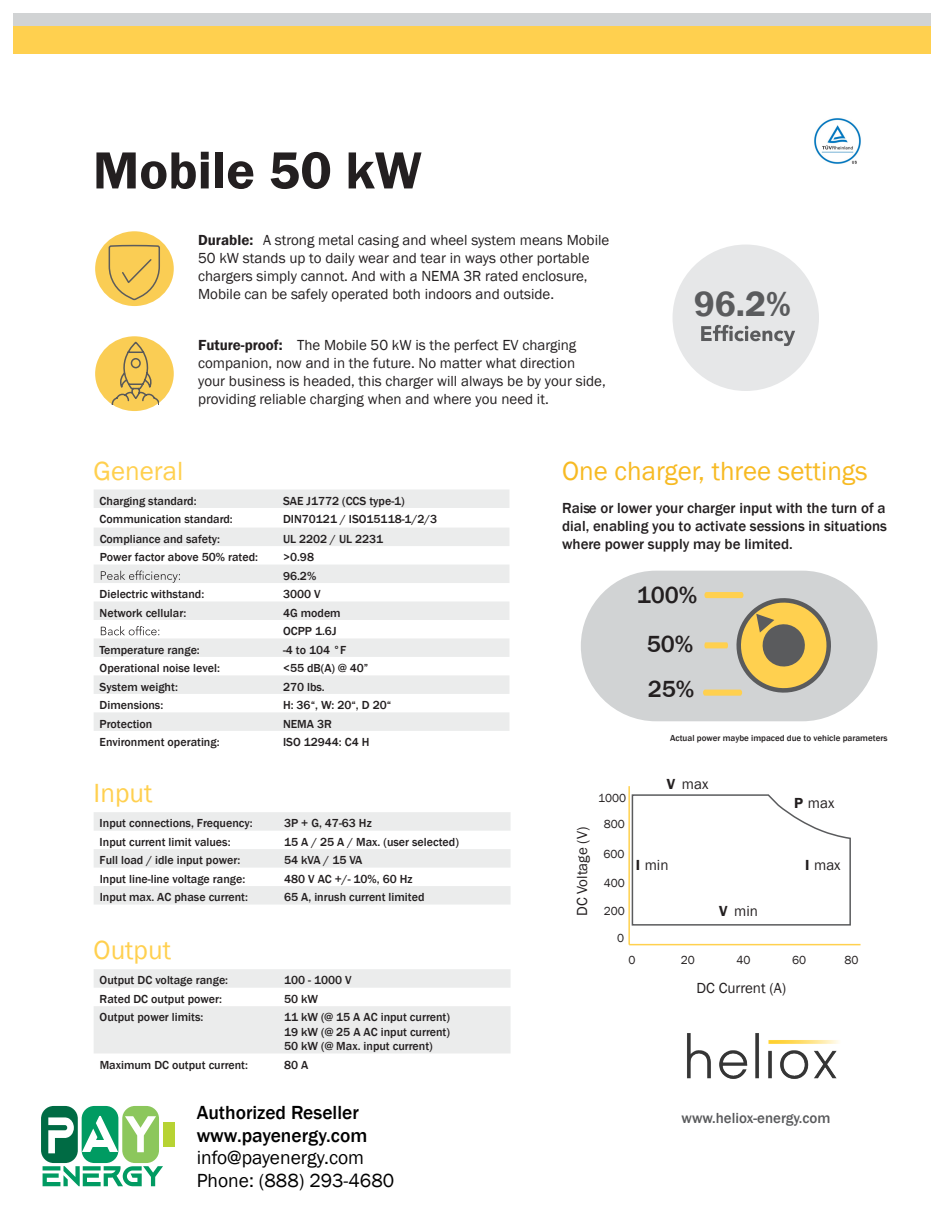
<style>
.page{position:relative;width:945px;height:1215px;background:#fff}
.page>*{position:absolute;margin:0;border:0;box-sizing:border-box;transform-origin:0 0}
.t1{font:600 54px "Franklin Gothic";color:#231f20}
.t2{font:600 36px "Franklin Gothic";color:#5a5b5d}
.t3{font:27px "Franklin Gothic";color:#f7ba23}
.t4{font:27px "Franklin Gothic";color:#ffd04f}
.t5{font:500 24px/48.3px "Franklin Gothic";color:#231f20;text-align:center}
.t6{font:19.5px/22.5px "Franklin Gothic";color:#000}
.t7{font:500 19.5px/22.5px "Franklin Gothic";color:#000}
.t8{font:15px/18px "Franklin Gothic";color:#231f20}
.t9{font:500 15px/18px "Franklin Gothic";color:#231f20;text-align:justify}
.t10{font:500 15px "Franklin Gothic";color:#5a5b5d}
.t11{font:500 12px/18.5px "Franklin Gothic";color:#231f20}
.t12{font:12px "Franklin Gothic";color:#231f20}
.t13{font:500 9px "Franklin Gothic";color:#231f20}
.s1{font-weight:600}
</style>
<div class="page">
<div style="left:95px;top:336px;width:79px;height:75px;background:#facd54;border-radius:50%"></div>
<div style="left:95px;top:231px;width:79px;height:75px;background:#facd54;border-radius:50%"></div>
<svg style="left:94px;top:489px;width:415px;height:242px;fill:#ebecec"></svg>
<svg style="left:101px;top:571px;width:79px;height:12px"></svg>
<svg style="left:101px;top:626px;width:58px;height:9px"></svg>
<div style="left:673px;top:245px;width:146px;height:146px;background:#e6e7e8;border-radius:50%"></div>
<svg style="left:701px;top:325px;width:94px;height:21px"></svg>
<svg style="left:111px;top:342px;width:47px;height:62px"></svg>
<div style="left:14px;top:14px;width:918px;height:12px;background:#d1d3d4"></div>
<div style="left:14px;top:26px;width:918px;height:28px;background:#ffd04f"></div>
<img style="left:687px;top:1033px;width:152px;height:46px">
<svg style="left:108px;top:245px;width:53px;height:56px"></svg>
<svg style="left:94px;top:812px;width:417px;height:93px"></svg>
<svg style="left:94px;top:969px;width:417px;height:84px"></svg>
<hr style="left:628px;top:786px;width:2px;height:159px;background:#ffd14f">
<hr style="left:629px;top:944px;width:232px;height:1px;background:#ffd14f">
<svg style="left:631px;top:794px;width:220px;height:132px"></svg>
<img style="left:814px;top:118px;width:47px;height:46px">
<div style="left:581px;top:571px;width:297px;height:150px;background:#d1d3d4;border-radius:75px"></div>
<svg style="left:703px;top:592px;width:128px;height:104px"></svg>
<div style="left:122px;top:1106px;width:37px;height:57px;background:#8cc75c;border-radius:13px"></div>
<div style="left:163px;top:1122px;width:12px;height:25px;background:#b7d333"></div>
<div style="left:41px;top:1106px;width:37px;height:57px;background:#006b44;border-radius:13px"></div>
<div style="left:82px;top:1106px;width:36px;height:57px;background:#009b62;border-radius:13px"></div>
<svg style="left:48px;top:1117px;width:26px;height:36px"></svg>
<svg style="left:82px;top:1116px;width:36px;height:36px"></svg>
<svg style="left:125px;top:1116px;width:31px;height:36px"></svg>
<svg style="left:43px;top:1166px;width:120px;height:20px"></svg>
<div style="left:90px;top:1140px;width:18px;height:7px;background:#fff"></div>
<h1 class="t1" style="left:93px;top:137px;width:330px">Mobile 50 kW</h1>
<p class="t8" style="left:198px;top:231px;width:413px"><span class="s1">Durable:</span> A strong metal casing and wheel system means Mobile 50 kW stands up to daily wear and tear in ways other portable chargers simply cannot. And with a NEMA 3R rated enclosure, Mobile can be safely operated both indoors and outside.</p>
<p class="t8" style="left:198px;top:336px;width:409px"><span class="s1">Future-proof:</span> The Mobile 50 kW is the perfect EV charging companion, now and in the future. No matter what direction your business is headed, this charger will always be by your side, providing reliable charging when and where you need it.</p>
<h2 class="t2" style="left:694px;top:282px;width:99px">96.2%</h2>
<h3 class="t4" style="left:94px;top:454px;width:91px">General</h3>
<p class="t11" style="left:100px;top:492px;width:98px">Charging standard:</p>
<p class="t11" style="left:283px;top:492px;width:123px">SAE J1772 (CCS type-1)</p>
<p class="t11" style="left:100px;top:510px;width:135px">Communication standard:</p>
<p class="t11" style="left:283px;top:510px;width:156px">DIN70121 / ISO15118-1/2/3</p>
<p class="t11" style="left:100px;top:530px;width:122px">Compliance and safety:</p>
<p class="t11" style="left:283px;top:530px;width:102px">UL 2202 / UL 2231</p>
<p class="t11" style="left:100px;top:548px;width:160px">Power factor above 50% rated:</p>
<p class="t11" style="left:283px;top:548px;width:35px">&gt;0.98<br>96.2%</p>
<p class="t11" style="left:100px;top:585px;width:106px">Dielectric withstand:</p>
<p class="t11" style="left:283px;top:585px;width:39px">3000 V</p>
<p class="t11" style="left:100px;top:604px;width:88px">Network cellular:</p>
<p class="t11" style="left:283px;top:604px;width:59px">4G modem<br>OCPP 1.6J</p>
<p class="t11" style="left:100px;top:641px;width:102px">Temperature range:</p>
<p class="t11" style="left:283px;top:641px;width:65px">-4 to 104 °F</p>
<p class="t11" style="left:100px;top:659px;width:122px">Operational noise level:</p>
<p class="t11" style="left:283px;top:659px;width:87px">&lt;55 dB(A) @ 40”</p>
<p class="t11" style="left:100px;top:678px;width:80px">System weight:</p>
<p class="t11" style="left:283px;top:678px;width:43px">270 lbs.</p>
<p class="t11" style="left:100px;top:696px;width:65px">Dimensions:</p>
<p class="t11" style="left:283px;top:696px;width:110px">H: 36“, W: 20“, D 20“</p>
<p class="t11" style="left:100px;top:715px;width:54px">Protection</p>
<p class="t11" style="left:283px;top:715px;width:50px">NEMA 3R</p>
<p class="t11" style="left:100px;top:733px;width:121px">Environment operating:</p>
<p class="t11" style="left:283px;top:733px;width:88px">ISO 12944: C4 H</p>
<h3 class="t4" style="left:94px;top:777px;width:60px">Input</h3>
<p class="t11" style="left:100px;top:814px;width:155px">Input connections, Frequency:</p>
<p class="t11" style="left:284px;top:814px;width:89px">3P + G, 47-63 Hz</p>
<p class="t11" style="left:100px;top:833px;width:132px">Input current limit values:</p>
<p class="t11" style="left:284px;top:833px;width:176px">15 A / 25 A / Max. (user selected)</p>
<p class="t11" style="left:100px;top:851px;width:142px">Full load / idle input power:</p>
<p class="t11" style="left:284px;top:851px;width:80px">54 kVA / 15 VA</p>
<p class="t11" style="left:100px;top:870px;width:147px">Input line-line voltage range:</p>
<p class="t11" style="left:284px;top:870px;width:130px">480 V AC +/- 10%, 60 Hz</p>
<p class="t11" style="left:100px;top:888px;width:150px">Input max. AC phase current:</p>
<p class="t11" style="left:284px;top:888px;width:142px">65 A, inrush current limited</p>
<h3 class="t4" style="left:94px;top:933px;width:79px">Output</h3>
<p class="t11" style="left:100px;top:971px;width:130px">Output DC voltage range:</p>
<p class="t11" style="left:284px;top:971px;width:69px">100 - 1000 V</p>
<p class="t11" style="left:100px;top:990px;width:124px">Rated DC output power:</p>
<p class="t11" style="left:284px;top:990px;width:36px">50 kW</p>
<p class="t11" style="left:100px;top:1008px;width:105px">Output power limits:</p>
<p class="t11" style="left:284px;top:1010px;width:167px;line-height:14.4px;text-align:justify">11 kW (@ 15 A AC input current)<br>19 kW (@ 25 A AC input current)<br>50 kW (@ Max. input current)</p>
<p class="t11" style="left:100px;top:1056px;width:150px">Maximum DC output current:</p>
<p class="t11" style="left:284px;top:1056px;width:26px">80 A</p>
<h3 class="t7" style="left:197px;top:1101px;width:172px">Authorized Reseller www.payenergy.com</h3>
<h3 class="t6" style="left:197px;top:1147px;width:199px">info@payenergy.com<br>Phone: (888) 293-4680</h3>
<h3 class="t3" style="left:562px;top:454px;width:307px">One charger, three settings</h3>
<p class="t9" style="left:562px;top:499px;width:326px">Raise or lower your charger input with the turn of a dial, enabling you to activate sessions in situations where power supply may be limited.</p>
<h3 class="t5" style="left:637px;top:571px;width:62px">100%<br>50%</h3>
<h3 class="t5" style="left:648px;top:665px;width:48px">25%</h3>
<p class="t13" style="left:670px;top:732px;width:219px">Actual power maybe impaced due to vehicle parameters</p>
<p class="t8" style="left:574px;top:916px;width:90px;rotate:-90deg">DC Voltage (V)</p>
<p class="t12" style="left:598px;top:791px;width:30px">1000</p>
<p class="t12" style="left:604px;top:817px;width:23px">800</p>
<p class="t12" style="left:603px;top:846px;width:23px">600</p>
<p class="t12" style="left:604px;top:875px;width:23px">400</p>
<p class="t12" style="left:604px;top:904px;width:23px">200</p>
<p class="t12" style="left:617px;top:930px;width:9px">0</p>
<p class="t8" style="left:667px;top:776px;width:43px"><span class="s1">V</span> max</p>
<p class="t8" style="left:794px;top:794px;width:42px"><span class="s1">P</span> max</p>
<p class="t8" style="left:636px;top:856px;width:34px"><span class="s1">I</span> min</p>
<p class="t8" style="left:805px;top:856px;width:37px"><span class="s1">I</span> max</p>
<p class="t8" style="left:719px;top:903px;width:40px"><span class="s1">V</span> min</p>
<p class="t12" style="left:628px;top:952px;width:9px">0</p>
<p class="t12" style="left:681px;top:952px;width:16px">20</p>
<p class="t12" style="left:736px;top:952px;width:16px">40</p>
<p class="t12" style="left:792px;top:952px;width:16px">60</p>
<p class="t12" style="left:844px;top:952px;width:16px">80</p>
<p class="t8" style="left:697px;top:980px;width:91px">DC Current (A)</p>
<p class="t10" style="left:682px;top:1108px;width:150px">www.heliox-energy.com</p>
</div>
